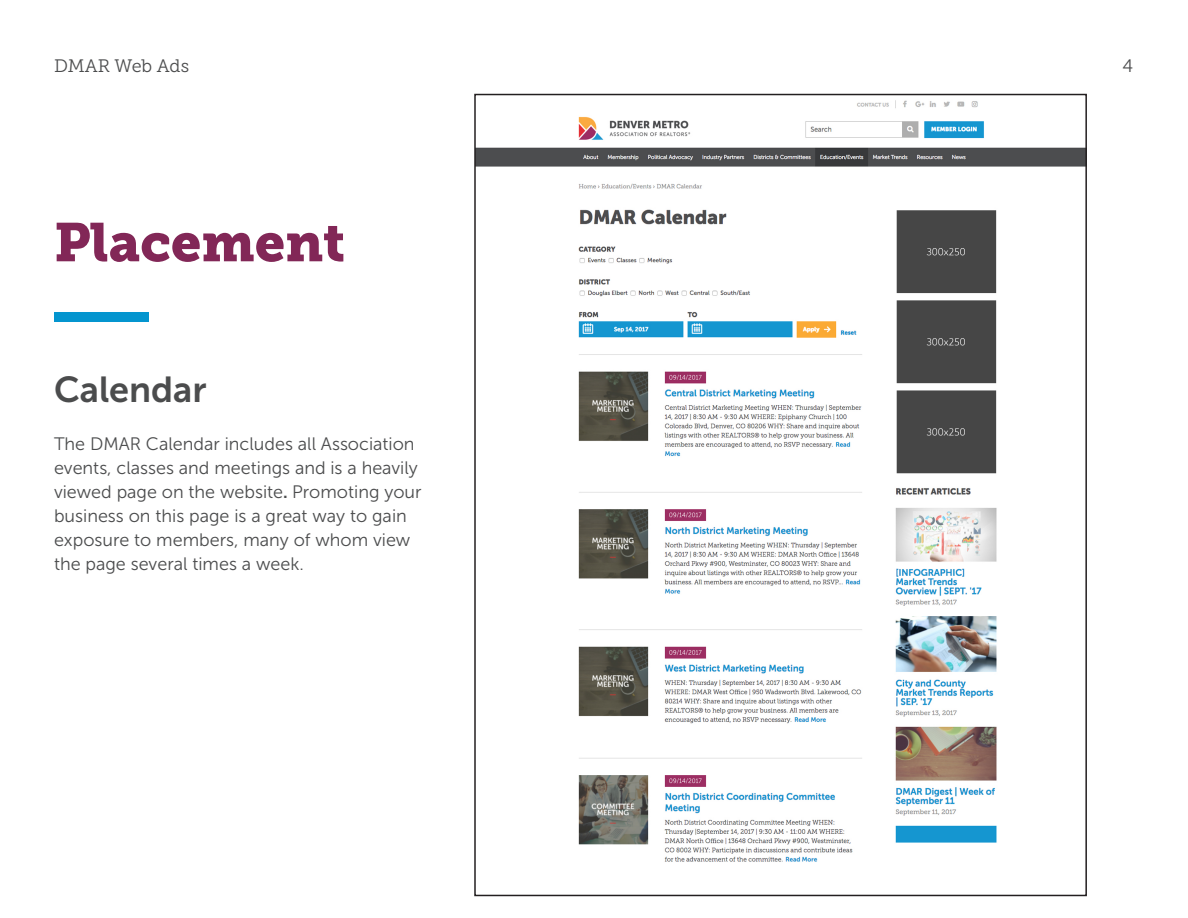
<style>
.page{position:relative;width:1188px;height:918px;background:#fff}
.page>*{position:absolute;margin:0;border:0;box-sizing:border-box;transform-origin:0 0}
.t1{font:54px "Museo Slab 900";color:#822757}
.t2{font:36px "Museo Sans 700";color:#4b4c4d}
.t3{font:18px/24px "Museo Sans 300";color:#4b4c4d}
.t4{font:18px "Museo Slab 300";color:#4b4c4d}
.s1{font-family:"Museo Sans 700"}
</style>
<div class="page">
<img style="left:477px;top:100px;width:607px;height:762px">
<div style="left:54px;top:312px;width:94px;height:10px;background:#0495cf"></div>
<p class="t4" style="left:54px;top:56px;width:137px">DMAR Web Ads</p>
<p class="t3" style="left:1123px;top:54px;width:12px">4</p>
<p class="t1" style="left:54px;top:211px;width:293px">Placement</p>
<p class="t2" style="left:54px;top:370px;width:154px">Calendar</p>
<p class="t3" style="left:54px;top:432px;width:369px">The DMAR Calendar includes all Association events, classes and meetings and is a heavily viewed page on the website<span class="s1">.</span> Promoting your business on this page is a great way to gain exposure to members, many of whom view the page several times a week.</p>
</div>
